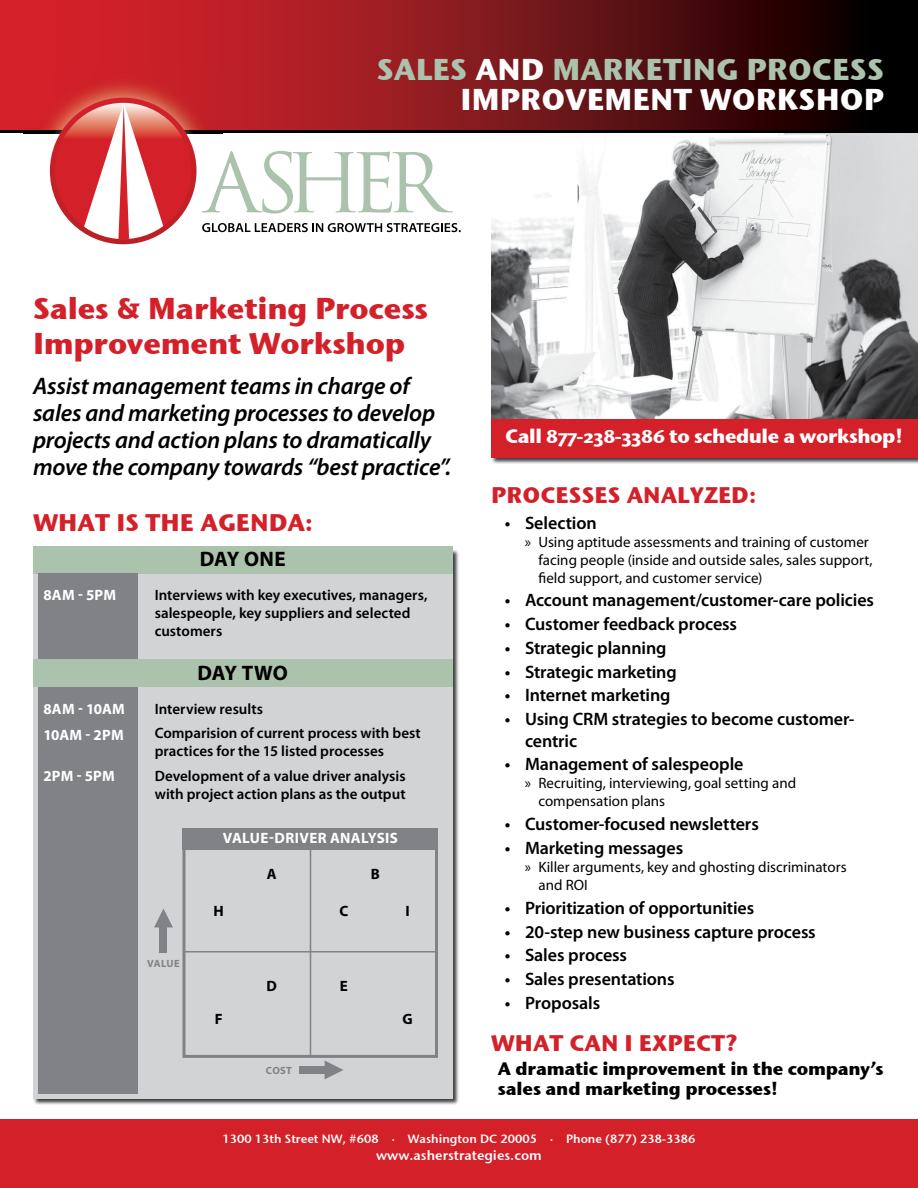
<style>
.page{position:relative;width:918px;height:1188px;background:#fff}
.page>*{position:absolute;margin:0;border:0;box-sizing:border-box;transform-origin:0 0}
.t1{font:30px/30px "Stone Sans ITCTT Bold";color:#fff;text-align:right}
.t2{font:30px/34.5px "Stone Sans OSITCTT Bold";letter-spacing:-.01em;color:#d42029}
.t3{font:italic 600 24px/27px "Myriad Pro";letter-spacing:-.01em;color:#000}
.t4{font:24px "Stone Sans OSITCTT Bold";color:#d42029}
.t5{font:22.5px "Stone Sans OSITCTT Bold";color:#d42029}
.t6{font:700 21px "Myriad Pro";letter-spacing:-.005em;color:#000}
.t7{font:19.5px "Stone Sans OSITCTT Bold";letter-spacing:-.025em;color:#fff}
.t8{font:600 18px/21.6px "Myriad Pro";letter-spacing:-.005em;color:#000}
.t9{font:18px/19.5px "Stone Sans ITCTT Bold";letter-spacing:-.015em;color:#000}
.t10{font:15px/18px "Myriad Pro";color:#000}
.t11{font:600 15px/18px "Myriad Pro";color:#000}
.t12{font:700 15px/26.7px "Myriad Pro";letter-spacing:.01em;color:#fff}
.t13{font:700 15px "Myriad Pro";color:#000}
.t14{font:13.5px "Stone Sans Sem ITCTT Semi";color:#fff}
.t15{font:12px "Stone Sans Sem ITCTT Semi";color:#fff}
.t16{font:700 10.5px "Myriad Pro";letter-spacing:.03em;color:#808285}
.s1{color:#abc2ac}
</style>
<div class="page">
<div style="left:0;top:1120px;width:918px;height:68px;background:#d42029"></div>
<img style="left:491px;top:133px;width:427px;height:287px">
<svg style="left:0;top:0;width:918px;height:130px;background:#751418"></svg>
<hr style="left:0;top:130px;width:918px;height:3px;background:#000">
<svg style="left:223px;top:151px;width:230px;height:63px"></svg>
<img style="left:24px;top:72px;width:199px;height:173px">
<img style="left:202px;top:173px;width:21px;height:39px">
<svg style="left:50px;top:98px;width:147px;height:146px;background:#c8282f"></svg>
<svg style="left:55px;top:103px;width:136px;height:136px;background:#d4252b"></svg>
<svg style="left:79px;top:103px;width:90px;height:136px"></svg>
<svg style="left:202px;top:223px;width:259px;height:9px"></svg>
<div style="left:33px;top:549px;width:427px;height:556px;background:#000;opacity:.75"></div>
<div style="left:33px;top:549px;width:420px;height:549px;background:#d1d3d4"></div>
<div style="left:33px;top:546px;width:420px;height:28px;background:#abc2ac"></div>
<div style="left:491px;top:420px;width:427px;height:44px;background:#000;opacity:.75"></div>
<div style="left:491px;top:420px;width:427px;height:38px;background:#d42029"></div>
<div style="left:38px;top:573px;width:100px;height:521px;background:#808285"></div>
<div style="left:33px;top:659px;width:420px;height:28px;background:#abc2ac"></div>
<div style="left:182px;top:846px;width:256px;height:212px;border:3px solid #808285"></div>
<svg style="left:154px;top:909px;width:19px;height:18px"></svg>
<div style="left:160px;top:926px;width:7px;height:27px;background:#808285"></div>
<svg style="left:325px;top:1061px;width:18px;height:18px"></svg>
<div style="left:299px;top:1066px;width:27px;height:8px;background:#808285"></div>
<hr style="left:310px;top:847px;width:1px;height:209px;background:#808285">
<hr style="left:184px;top:951px;width:252px;height:1px;background:#808285">
<div style="left:182px;top:828px;width:256px;height:22px;background:#808285"></div>
<h1 class="t1" style="left:377px;top:54px;width:509px"><span class="s1">SALES</span> AND <span class="s1">MARKETING PROCESS<br></span>IMPROVEMENT WORKSHOP</h1>
<h1 class="t2" style="left:33px;top:291px;width:397px">Sales &amp; Marketing Process<br>Improvement Workshop</h1>
<h2 class="t3" style="left:33px;top:372px;width:420px">Assist management teams in charge of sales and marketing processes to develop projects and action plans to dramatically move the company towards “best practice”.</h2>
<h2 class="t4" style="left:33px;top:507px;width:282px">WHAT IS THE AGENDA:</h2>
<p class="t6" style="left:200px;top:546px;width:88px">DAY ONE</p>
<p class="t12" style="left:43px;top:582px;width:74px">8AM - 5PM</p>
<p class="t11" style="left:155px;top:586px;width:274px">Interviews with key executives, managers, salespeople, key suppliers and selected customers</p>
<p class="t6" style="left:198px;top:659px;width:92px">DAY TWO</p>
<p class="t12" style="left:43px;top:695px;width:83px">8AM - 10AM<br>10AM - 2PM</p>
<p class="t12" style="left:43px;top:762px;width:73px">2PM - 5PM</p>
<p class="t11" style="left:155px;top:696px;width:268px;line-height:24.8px">Interview results<br>Comparision of current process with best</p>
<p class="t11" style="left:155px;top:739px;width:252px;line-height:24.8px">practices for the 15 listed processes<br>Development of a value driver analysis</p>
<p class="t11" style="left:155px;top:785px;width:252px">with project action plans as the output</p>
<p class="t12" style="left:223px;top:824px;width:177px">VALUE-DRIVER ANALYSIS</p>
<p class="t16" style="left:147px;top:957px;width:34px">VALUE</p>
<p class="t13" style="left:213px;top:902px;width:12px">H</p>
<p class="t13" style="left:215px;top:1009px;width:9px">F</p>
<p class="t13" style="left:267px;top:864px;width:11px">A</p>
<p class="t13" style="left:371px;top:864px;width:11px">B</p>
<p class="t13" style="left:339px;top:902px;width:10px">C</p>
<p class="t13" style="left:405px;top:902px;width:6px">I</p>
<p class="t13" style="left:267px;top:976px;width:12px">D</p>
<p class="t13" style="left:340px;top:976px;width:10px">E</p>
<p class="t13" style="left:403px;top:1009px;width:12px">G</p>
<p class="t7" style="left:505px;top:424px;width:400px">Call 877-238-3386 to schedule a workshop!</p>
<p class="t5" style="left:491px;top:480px;width:267px">PROCESSES ANALYZED:</p>
<p class="t8" style="left:505px;top:511px;width:93px">• Selection</p>
<p class="t10" style="left:538px;top:532px;width:336px;text-indent:-14px">» Using aptitude assessments and training of customer facing people (inside and outside sales, sales support, field support, and customer service)</p>
<p class="t8" style="left:505px;top:589px;width:371px">• Account management/customer-care policies</p>
<p class="t8" style="left:505px;top:613px;width:234px">• Customer feedback process</p>
<p class="t8" style="left:505px;top:637px;width:163px">• Strategic planning</p>
<p class="t8" style="left:505px;top:660px;width:174px">• Strategic marketing</p>
<p class="t8" style="left:505px;top:684px;width:167px">• Internet marketing</p>
<p class="t8" style="left:525px;top:708px;width:331px;text-indent:-20px">• Using CRM strategies to become customer&shy;centric</p>
<p class="t8" style="left:505px;top:753px;width:240px">• Management of salespeople</p>
<p class="t10" style="left:538px;top:774px;width:259px;text-indent:-14px">» Recruiting, interviewing, goal setting and compensation plans</p>
<p class="t8" style="left:505px;top:813px;width:256px">• Customer-focused newsletters</p>
<p class="t8" style="left:505px;top:837px;width:180px">• Marketing messages</p>
<p class="t10" style="left:538px;top:858px;width:310px;text-indent:-14px">» Killer arguments, key and ghosting discriminators and ROI</p>
<p class="t8" style="left:505px;top:896px;width:251px">• Prioritization of opportunities</p>
<p class="t8" style="left:505px;top:920px;width:313px">• 20-step new business capture process</p>
<p class="t8" style="left:505px;top:944px;width:124px">• Sales process</p>
<p class="t8" style="left:505px;top:968px;width:171px">• Sales presentations</p>
<p class="t8" style="left:505px;top:992px;width:97px">• Proposals</p>
<p class="t5" style="left:491px;top:1029px;width:248px">WHAT CAN I EXPECT?</p>
<p class="t9" style="left:498px;top:1059px;width:387px">A dramatic improvement in the company’s sales and marketing processes!</p>
<p class="t15" style="left:223px;top:1131px;width:475px">1300 13th Street NW, #608 · Washington DC 20005 · Phone (877) 238-3386</p>
<p class="t14" style="left:376px;top:1147px;width:167px">www.asherstrategies.com</p>
<p class="t16" style="left:266px;top:1063px;width:28px">COST</p>
</div>
